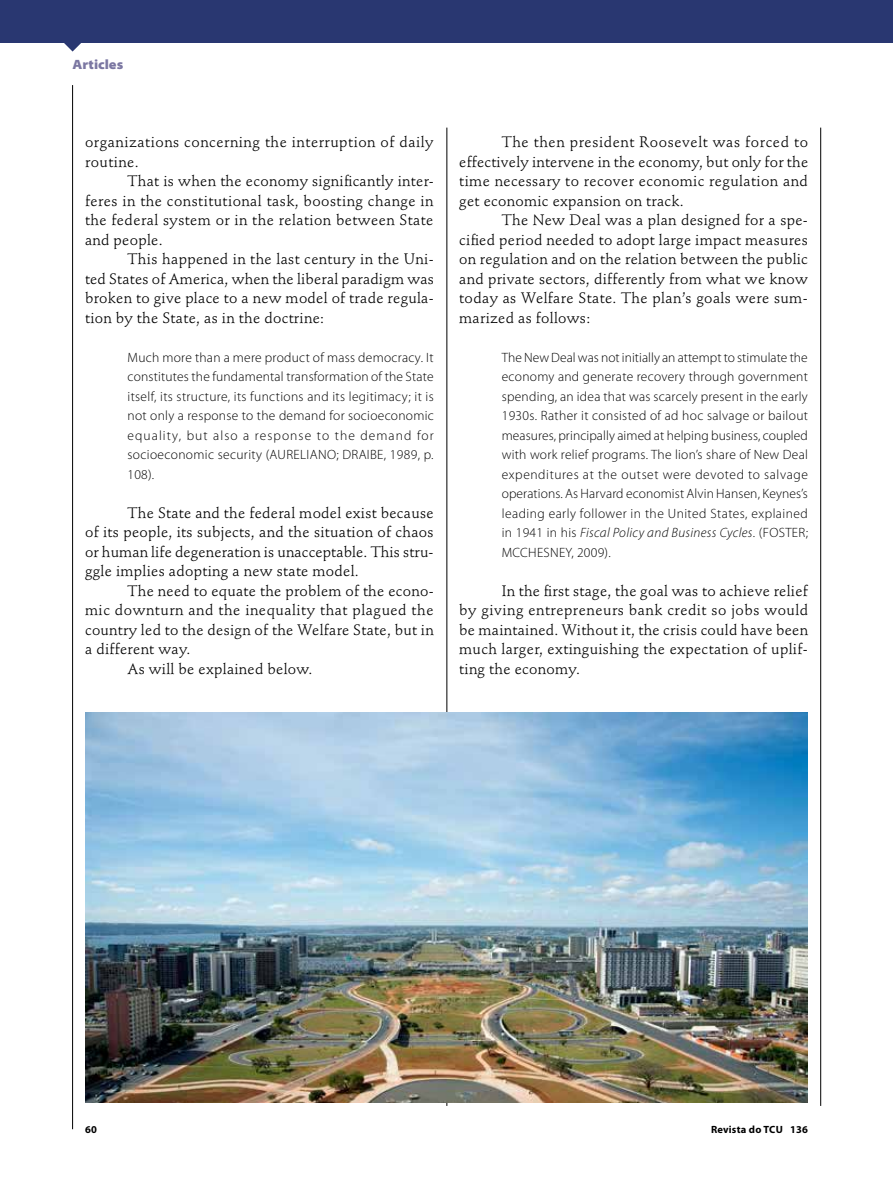
<style>
.page{position:relative;width:893px;height:1191px;background:#fff}
.page>*{position:absolute;margin:0;border:0;box-sizing:border-box;transform-origin:0 0}
.t1{font:15px/19.5px "Stempel Schneidler Std";letter-spacing:.02em;color:#000;text-align:justify}
.t2{font:300 13.5px/19.5px "Myriad Pro";letter-spacing:.025em;color:#000;text-align:justify}
.t3{font:900 semi-expanded 13.5px "Myriad Pro";color:#7b77a2}
.t4{font:700 10.5px "Myriad Pro";letter-spacing:.02em;color:#000}
.s1{font-style:italic}
</style>
<div class="page">
<svg style="left:64px;top:43px;width:17px;height:9px"></svg>
<div style="left:0;top:0;width:893px;height:43px;background:#293771"></div>
<hr style="left:72px;top:85px;width:1px;height:1044px;background:#000">
<hr style="left:820px;top:128px;width:1px;height:978px;background:#000">
<hr style="left:446px;top:128px;width:1px;height:978px;background:#000">
<img style="left:85px;top:713px;width:722px;height:390px">
<p class="t3" style="left:73px;top:57px;width:52px">Articles</p>
<p class="t1" style="left:85px;top:132px;width:350px">organizations concerning the interruption of daily routine.</p>
<p class="t1" style="left:85px;top:171px;width:350px;text-indent:43px">That is when the economy significantly inter&shy;feres in the constitutional task, boosting change in the federal system or in the relation between State and people.</p>
<p class="t1" style="left:85px;top:249px;width:350px;text-indent:43px">This happened in the last century in the Uni&shy;ted States of America, when the liberal paradigm was broken to give place to a new model of trade regula&shy;tion by the State, as in the doctrine:</p>
<p class="t2" style="left:128px;top:348px;width:308px">Much more than a mere product of mass democracy. It constitutes the fundamental transformation of the State itself, its structure, its functions and its legitimacy; it is not only a response to the demand for socioeconomic equality, but also a response to the demand for socioeconomic security (AURELIANO; DRAIBE, 1989, p.<br>108).</p>
<p class="t1" style="left:85px;top:503px;width:350px;text-indent:43px">The State and the federal model exist because of its people, its subjects, and the situation of chaos or human life degeneration is unacceptable. This stru&shy;ggle implies adopting a new state model.</p>
<p class="t1" style="left:128px;top:581px;width:308px">The need to equate the problem of the econo-</p>
<p class="t1" style="left:85px;top:600px;width:350px">mic downturn and the inequality that plagued the</p>
<p class="t1" style="left:85px;top:620px;width:350px">country led to the design of the Welfare State, but in</p>
<p class="t1" style="left:85px;top:639px;width:107px">a different way.</p>
<p class="t1" style="left:128px;top:659px;width:186px">As will be explained below.</p>
<p class="t1" style="left:459px;top:132px;width:350px;text-indent:43px">The then president Roosevelt was forced to effectively intervene in the economy, but only for the time necessary to recover economic regulation and get economic expansion on track.</p>
<p class="t1" style="left:459px;top:210px;width:350px;text-indent:43px">The New Deal was a plan designed for a spe&shy;cified period needed to adopt large impact measures on regulation and on the relation between the public and private sectors, differently from what we know today as Welfare State. The plan’s goals were sum&shy;marized as follows:</p>
<p class="t2" style="left:502px;top:348px;width:308px">The New Deal was not initially an attempt to stimulate the economy and generate recovery through government spending, an idea that was scarcely present in the early 1930s. Rather it consisted of ad hoc salvage or bailout measures, principally aimed at helping business, coupled with work relief programs. The lion’s share of New Deal expenditures at the outset were devoted to salvage operations. As Harvard economist Alvin Hansen, Keynes’s leading early follower in the United States, explained in 1941 in his <span class="s1">Fiscal Policy and Business Cycles</span>. (FOSTER; MCCHESNEY, 2009).</p>
<p class="t1" style="left:459px;top:581px;width:350px;text-indent:43px">In the first stage, the goal was to achieve relief by giving entrepreneurs bank credit so jobs would be maintained. Without it, the crisis could have been much larger, extinguishing the expectation of uplif&shy;ting the economy.</p>
<p class="t4" style="left:85px;top:1123px;width:13px">60</p>
<p class="t4" style="left:711px;top:1123px;width:98px">Revista do TCU 136</p>
</div>
